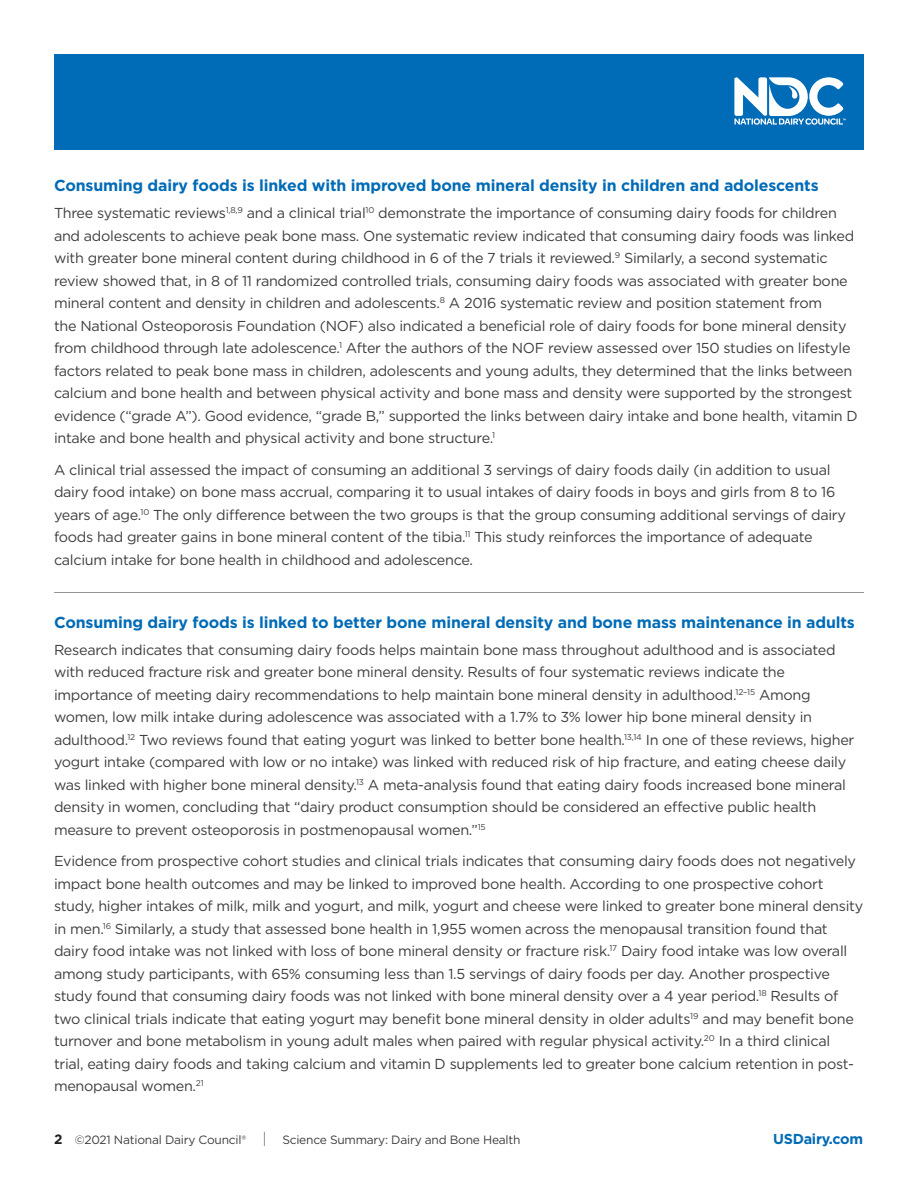
<style>
.page{position:relative;width:918px;height:1188px;background:#fff}
.page>*{position:absolute;margin:0;border:0;box-sizing:border-box;transform-origin:0 0}
.Blue_heading_smaller{font:700 15.9px "Gotham";letter-spacing:-.01em;color:#006bb6}
.Gotham_Text{font:14.4px/22.5px "Gotham";letter-spacing:-.02em;color:#3e3e3f}
.t1{font:700 14.4px "Gotham";letter-spacing:-.02em;color:#006bb6}
.t2{font:12px "Gotham";letter-spacing:-.02em;color:#3e3e3f}
.s1{font-weight:700;font-size:13.5px;color:#231f20}
</style>
<div class="page">
<div style="left:54px;top:54px;width:810px;height:95px;background:#006bb6"></div>
<svg style="left:734px;top:77px;width:112px;height:48px"></svg>
<svg style="left:264px;top:1132px;width:1px;height:14px"></svg>
<hr style="left:54px;top:592px;width:810px;height:1px;background:#939598">
<p class="Blue_heading_smaller" style="left:54px;top:175px;width:766px">Consuming dairy foods is linked with improved bone mineral density in children and adolescents</p>
<p class="Gotham_Text" style="left:54px;top:202px;width:805px">Three systematic reviews<sup>1,8,9</sup> and a clinical trial<sup>10</sup> demonstrate the importance of consuming dairy foods for children and adolescents to achieve peak bone mass. One systematic review indicated that consuming dairy foods was linked with greater bone mineral content during childhood in 6 of the 7 trials it reviewed.<sup>9</sup> Similarly, a second systematic review showed that, in 8 of 11 randomized controlled trials, consuming dairy foods was associated with greater bone mineral content and density in children and adolescents.<sup>8</sup> A 2016 systematic review and position statement from<br>the National Osteoporosis Foundation (NOF) also indicated a beneficial role of dairy foods for bone mineral density from childhood through late adolescence.<sup>1</sup> After the authors of the NOF review assessed over 150 studies on lifestyle factors related to peak bone mass in children, adolescents and young adults, they determined that the links between calcium and bone health and between physical activity and bone mass and density were supported by the strongest evidence (“grade A”). Good evidence, “grade B,” supported the links between dairy intake and bone health, vitamin D intake and bone health and physical activity and bone structure.<sup>1</sup></p>
<p class="Gotham_Text" style="left:54px;top:458px;width:794px">A clinical trial assessed the impact of consuming an additional 3 servings of dairy foods daily (in addition to usual dairy food intake) on bone mass accrual, comparing it to usual intakes of dairy foods in boys and girls from 8 to 16 years of age.<sup>10</sup> The only difference between the two groups is that the group consuming additional servings of dairy foods had greater gains in bone mineral content of the tibia.<sup>11</sup> This study reinforces the importance of adequate calcium intake for bone health in childhood and adolescence.</p>
<p class="Blue_heading_smaller" style="left:54px;top:612px;width:802px">Consuming dairy foods is linked to better bone mineral density and bone mass maintenance in adults</p>
<p class="Gotham_Text" style="left:54px;top:638px;width:802px">Research indicates that consuming dairy foods helps maintain bone mass throughout adulthood and is associated with reduced fracture risk and greater bone mineral density. Results of four systematic reviews indicate the importance of meeting dairy recommendations to help maintain bone mineral density in adulthood.<sup>12–15</sup> Among women, low milk intake during adolescence was associated with a 1.7% to 3% lower hip bone mineral density in adulthood.<sup>12</sup> Two reviews found that eating yogurt was linked to better bone health.<sup>13,14</sup> In one of these reviews, higher yogurt intake (compared with low or no intake) was linked with reduced risk of hip fracture, and eating cheese daily was linked with higher bone mineral density.<sup>13</sup> A meta-analysis found that eating dairy foods increased bone mineral density in women, concluding that “dairy product consumption should be considered an effective public health measure to prevent osteoporosis in postmenopausal women.”<sup>15</sup></p>
<p class="Gotham_Text" style="left:54px;top:850px;width:811px">Evidence from prospective cohort studies and clinical trials indicates that consuming dairy foods does not negatively impact bone health outcomes and may be linked to improved bone health. According to one prospective cohort study, higher intakes of milk, milk and yogurt, and milk, yogurt and cheese were linked to greater bone mineral density in men.<sup>16</sup> Similarly, a study that assessed bone health in 1,955 women across the menopausal transition found that dairy food intake was not linked with loss of bone mineral density or fracture risk.<sup>17</sup> Dairy food intake was low overall among study participants, with 65% consuming less than 1.5 servings of dairy foods per day. Another prospective study found that consuming dairy foods was not linked with bone mineral density over a 4 year period.<sup>18</sup> Results of two clinical trials indicate that eating yogurt may benefit bone mineral density in older adults<sup>19</sup> and may benefit bone turnover and bone metabolism in young adult males when paired with regular physical activity.<sup>20</sup> In a third clinical trial, eating dairy foods and taking calcium and vitamin D supplements led to greater bone calcium retention in post&shy;menopausal women.<sup>21</sup></p>
<p class="t2" style="left:54px;top:1132px;width:194px"><span class="s1">2</span> ©2021 National Dairy Council®</p>
<p class="t2" style="left:282px;top:1132px;width:240px">Science Summary: Dairy and Bone Health</p>
<p class="t1" style="left:773px;top:1129px;width:91px">USDairy.com</p>
</div>
